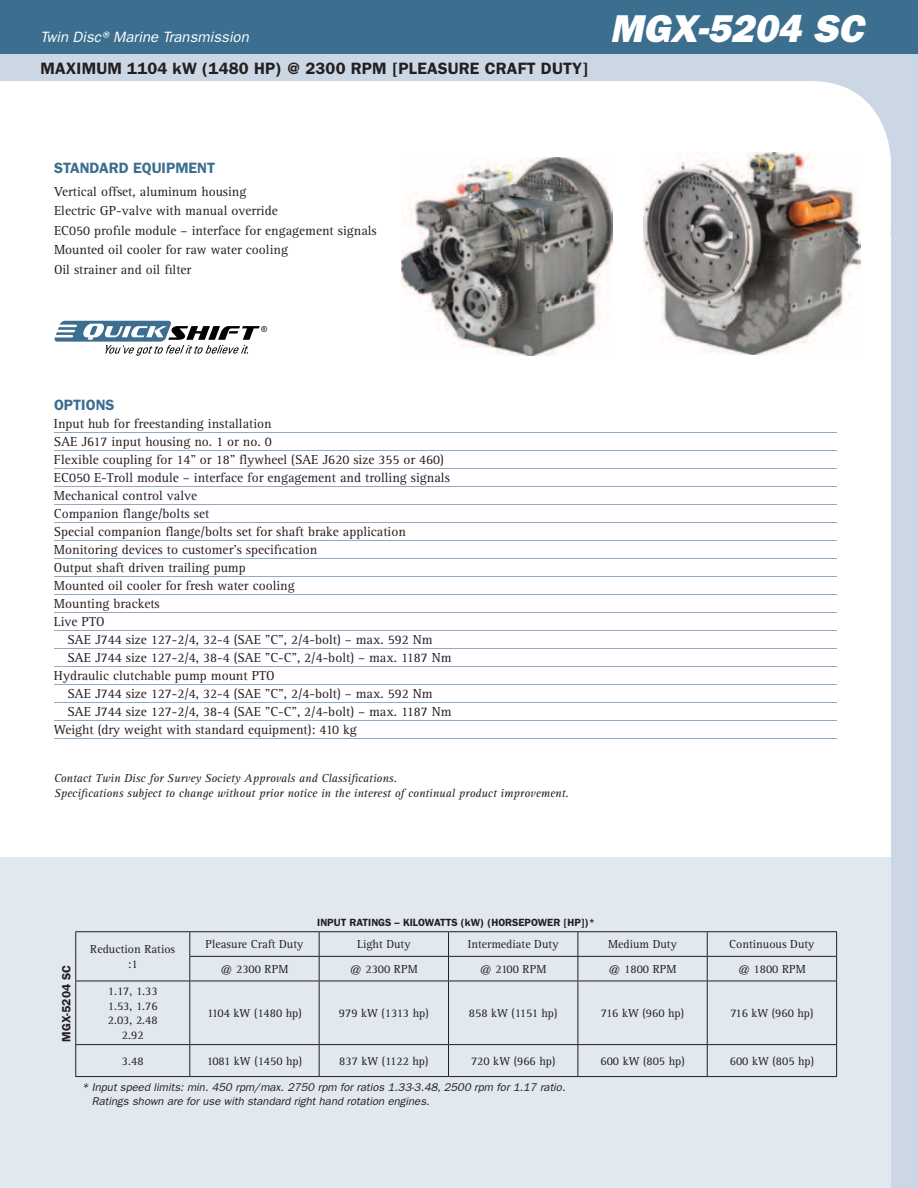
<style>
.page{position:relative;width:918px;height:1188px;background:#fff}
.page>*{position:absolute;margin:0;border:0;box-sizing:border-box;transform-origin:0 0}
.t1{font:italic 800 39px "Franklin Gothic";color:#fff}
.t2{font:600 16.5px "Franklin Gothic";letter-spacing:.01em;color:#231f20}
.t3{font:italic 15px "Franklin Gothic";color:#fff}
.t4{font:600 15px "Franklin Gothic";color:#3b6e8f}
.t5{font:13.5px/18px "Rotis Serif";color:#231f20}
.t6{font:12px/14.4px "Rotis Serif";color:#231f20;text-align:center}
.t7{font:italic 12px/15px "Rotis Serif";color:#231f20}
.t8{font:600 12px "Franklin Gothic";color:#231f20}
.t9{font:italic 11.25px/13.5px "Franklin Gothic";color:#231f20}
.t10{font:600 10.5px "Franklin Gothic";color:#231f20}
</style>
<div class="page">
<div style="left:0;top:858px;width:903px;height:330px;background:#e2e8f0"></div>
<div style="left:891px;top:54px;width:27px;height:1134px;background:#cbd7e4"></div>
<div style="left:736px;top:74px;width:182px;height:161px;background:#cbd7e4"></div>
<div style="left:0;top:27px;width:918px;height:54px;background:#cbd7e4"></div>
<div style="left:0;top:0;width:918px;height:54px;background:#3b6e8f"></div>
<div style="left:652px;top:81px;width:239px;height:224px;background:#fff;border-radius:81px"></div>
<hr style="left:54px;top:432px;width:783px;height:1px;background:#8fabc3">
<hr style="left:54px;top:450px;width:783px;height:1px;background:#8fabc3">
<hr style="left:54px;top:468px;width:783px;height:1px;background:#8fabc3">
<hr style="left:54px;top:486px;width:783px;height:1px;background:#8fabc3">
<hr style="left:54px;top:504px;width:783px;height:1px;background:#8fabc3">
<hr style="left:54px;top:522px;width:783px;height:1px;background:#8fabc3">
<hr style="left:54px;top:540px;width:783px;height:1px;background:#8fabc3">
<hr style="left:54px;top:558px;width:783px;height:1px;background:#8fabc3">
<hr style="left:54px;top:576px;width:783px;height:1px;background:#8fabc3">
<hr style="left:54px;top:594px;width:783px;height:1px;background:#8fabc3">
<hr style="left:54px;top:612px;width:783px;height:1px;background:#8fabc3">
<hr style="left:54px;top:630px;width:783px;height:1px;background:#8fabc3">
<hr style="left:54px;top:648px;width:783px;height:1px;background:#8fabc3">
<hr style="left:54px;top:666px;width:783px;height:1px;background:#8fabc3">
<hr style="left:54px;top:684px;width:783px;height:1px;background:#8fabc3">
<hr style="left:54px;top:702px;width:783px;height:1px;background:#8fabc3">
<hr style="left:54px;top:720px;width:783px;height:1px;background:#8fabc3">
<hr style="left:54px;top:738px;width:783px;height:1px;background:#8fabc3">
<img style="left:644px;top:153px;width:216px;height:201px">
<img style="left:402px;top:158px;width:211px;height:198px">
<svg style="left:54px;top:321px;width:213px;height:35px"></svg>
<hr style="left:75px;top:931px;width:115px;height:1px;background:#231f20">
<hr style="left:190px;top:931px;width:129px;height:1px;background:#231f20">
<hr style="left:319px;top:931px;width:130px;height:1px;background:#231f20">
<hr style="left:449px;top:931px;width:129px;height:1px;background:#231f20">
<hr style="left:578px;top:931px;width:129px;height:1px;background:#231f20">
<hr style="left:707px;top:931px;width:130px;height:1px;background:#231f20">
<svg style="left:75px;top:932px;width:1px;height:49px"></svg>
<hr style="left:189px;top:956px;width:130px;height:1px;background:#231f20">
<svg style="left:189px;top:932px;width:1px;height:49px"></svg>
<hr style="left:319px;top:956px;width:130px;height:1px;background:#231f20">
<svg style="left:319px;top:932px;width:1px;height:49px"></svg>
<hr style="left:449px;top:956px;width:129px;height:1px;background:#231f20">
<svg style="left:448px;top:932px;width:1px;height:49px"></svg>
<hr style="left:578px;top:956px;width:129px;height:1px;background:#231f20">
<svg style="left:578px;top:932px;width:1px;height:49px"></svg>
<hr style="left:707px;top:956px;width:130px;height:1px;background:#231f20">
<svg style="left:707px;top:932px;width:1px;height:49px"></svg>
<svg style="left:836px;top:932px;width:1px;height:49px"></svg>
<hr style="left:75px;top:981px;width:115px;height:1px;background:#231f20">
<hr style="left:75px;top:981px;width:1px;height:63px;background:#231f20">
<hr style="left:190px;top:981px;width:129px;height:1px;background:#231f20">
<hr style="left:189px;top:981px;width:1px;height:63px;background:#231f20">
<hr style="left:319px;top:981px;width:130px;height:1px;background:#231f20">
<hr style="left:319px;top:981px;width:1px;height:63px;background:#231f20">
<hr style="left:449px;top:981px;width:129px;height:1px;background:#231f20">
<hr style="left:448px;top:981px;width:1px;height:63px;background:#231f20">
<hr style="left:578px;top:981px;width:129px;height:1px;background:#231f20">
<hr style="left:578px;top:981px;width:1px;height:63px;background:#231f20">
<hr style="left:707px;top:981px;width:130px;height:1px;background:#231f20">
<hr style="left:707px;top:981px;width:1px;height:63px;background:#231f20">
<hr style="left:836px;top:981px;width:1px;height:63px;background:#231f20">
<hr style="left:75px;top:1044px;width:115px;height:1px;background:#231f20">
<hr style="left:75px;top:1045px;width:1px;height:31px;background:#231f20">
<hr style="left:190px;top:1044px;width:129px;height:1px;background:#231f20">
<hr style="left:189px;top:1045px;width:1px;height:31px;background:#231f20">
<hr style="left:319px;top:1044px;width:130px;height:1px;background:#231f20">
<hr style="left:319px;top:1045px;width:1px;height:31px;background:#231f20">
<hr style="left:449px;top:1044px;width:129px;height:1px;background:#231f20">
<hr style="left:448px;top:1045px;width:1px;height:31px;background:#231f20">
<hr style="left:578px;top:1044px;width:129px;height:1px;background:#231f20">
<hr style="left:578px;top:1045px;width:1px;height:31px;background:#231f20">
<hr style="left:707px;top:1044px;width:130px;height:1px;background:#231f20">
<hr style="left:707px;top:1045px;width:1px;height:31px;background:#231f20">
<hr style="left:836px;top:1045px;width:1px;height:31px;background:#231f20">
<hr style="left:75px;top:1076px;width:115px;height:1px;background:#231f20">
<hr style="left:190px;top:1076px;width:129px;height:1px;background:#231f20">
<hr style="left:319px;top:1076px;width:130px;height:1px;background:#231f20">
<hr style="left:449px;top:1076px;width:129px;height:1px;background:#231f20">
<hr style="left:578px;top:1076px;width:129px;height:1px;background:#231f20">
<hr style="left:707px;top:1076px;width:130px;height:1px;background:#231f20">
<p class="t3" style="left:40px;top:28px;width:210px">Twin Disc® Marine Transmission</p>
<p class="t2" style="left:40px;top:59px;width:549px">MAXIMUM 1104 KW (1480 HP) @ 2300 RPM [PLEASURE CRAFT DUTY]</p>
<h1 class="t1" style="left:610px;top:6px;width:256px">MGX-5204 SC</h1>
<p class="t4" style="left:54px;top:159px;width:162px">STANDARD EQUIPMENT</p>
<p class="t5" style="left:54px;top:182px;width:324px;line-height:19.5px">Vertical offset, aluminum housing<br>Electric GP-valve with manual override<br>EC050 profile module – interface for engagement signals Mounted oil cooler for raw water cooling<br>Oil strainer and oil filter</p>
<p class="t4" style="left:54px;top:396px;width:62px">OPTIONS</p>
<p class="t5" style="left:54px;top:415px;width:397px">Input hub for freestanding installation<br>SAE J617 input housing no. 1 or no. 0<br>Flexible coupling for 14" or 18" flywheel (SAE J620 size 355 or 460)<br>EC050 E-Troll module – interface for engagement and trolling signals Mechanical control valve<br>Companion flange/bolts set<br>Special companion flange/bolts set for shaft brake application Monitoring devices to customer's specification<br>Output shaft driven trailing pump<br>Mounted oil cooler for fresh water cooling<br>Mounting brackets<br>Live PTO</p>
<p class="t5" style="left:67px;top:631px;width:367px">SAE J744 size 127-2/4, 32-4 (SAE "C", 2/4-bolt) – max. 592 Nm</p>
<p class="t5" style="left:67px;top:649px;width:385px">SAE J744 size 127-2/4, 38-4 (SAE "C-C", 2/4-bolt) – max. 1187 Nm</p>
<p class="t5" style="left:54px;top:667px;width:222px">Hydraulic clutchable pump mount PTO</p>
<p class="t5" style="left:67px;top:685px;width:367px">SAE J744 size 127-2/4, 32-4 (SAE "C", 2/4-bolt) – max. 592 Nm</p>
<p class="t5" style="left:67px;top:703px;width:385px">SAE J744 size 127-2/4, 38-4 (SAE "C-C", 2/4-bolt) – max. 1187 Nm</p>
<p class="t5" style="left:54px;top:721px;width:304px">Weight (dry weight with standard equipment): 410 kg</p>
<p class="t7" style="left:54px;top:771px;width:516px">Contact Twin Disc for Survey Society Approvals and Classifications.<br>Specifications subject to change without prior notice in the interest of continual product improvement.</p>
<p class="t10" style="left:317px;top:916px;width:104px">IN PUT RATINGS – KILOW</p>
<p class="t10" style="left:434px;top:916px;width:13px">ATTS</p>
<p class="t10" style="left:461px;top:916px;width:38px">(KW) (HORSE</p>
<p class="t10" style="left:525px;top:916px;width:15px">POWER</p>
<p class="t10" style="left:563px;top:916px;width:33px">[HP])*</p>
<p class="t8" style="left:59px;top:1042px;width:78px;rotate:-90deg">MGX-5204 SC</p>
<p class="t6" style="left:90px;top:942px;width:86px;line-height:15.1px">Reduction Ratios :1</p>
<p class="t6" style="left:206px;top:937px;width:99px">Pleasure Craft Duty</p>
<p class="t6" style="left:357px;top:937px;width:55px">Light Duty</p>
<p class="t6" style="left:468px;top:937px;width:92px">Intermediate Duty</p>
<p class="t6" style="left:608px;top:937px;width:70px">Medium Duty</p>
<p class="t6" style="left:729px;top:937px;width:87px">Continuous Duty</p>
<p class="t6" style="left:221px;top:962px;width:69px">@ 2300 RPM</p>
<p class="t6" style="left:350px;top:962px;width:69px">@ 2300 RPM</p>
<p class="t6" style="left:480px;top:962px;width:68px">@ 2100 RPM</p>
<p class="t6" style="left:609px;top:962px;width:69px">@ 1800 RPM</p>
<p class="t6" style="left:738px;top:962px;width:69px">@ 1800 RPM</p>
<p class="t6" style="left:108px;top:985px;width:51px">1.17, 1.33<br>1.53, 1.76<br>2.03, 2.48<br>2.92</p>
<p class="t6" style="left:207px;top:1006px;width:96px">1104 kW (1480 hp)</p>
<p class="t6" style="left:339px;top:1006px;width:91px">979 kW (1313 hp)</p>
<p class="t6" style="left:469px;top:1006px;width:90px">858 kW (1151 hp)</p>
<p class="t6" style="left:601px;top:1006px;width:85px">716 kW (960 hp)</p>
<p class="t6" style="left:730px;top:1006px;width:85px">716 kW (960 hp)</p>
<p class="t6" style="left:122px;top:1054px;width:23px">3.48</p>
<p class="t6" style="left:207px;top:1054px;width:97px">1081 kW (1450 hp)</p>
<p class="t6" style="left:339px;top:1054px;width:91px">837 kW (1122 hp)</p>
<p class="t6" style="left:471px;top:1054px;width:86px">720 kW (966 hp)</p>
<p class="t6" style="left:600px;top:1054px;width:86px">600 kW (805 hp)</p>
<p class="t6" style="left:730px;top:1054px;width:86px">600 kW (805 hp)</p>
<p class="t9" style="left:92px;top:1081px;width:475px;text-indent:-10px">* Input speed limits: min. 450 rpm/max. 2750 rpm for ratios 1.33-3.48, 2500 rpm for 1.17 ratio.<br>Ratings shown are for use with standard right hand rotation engines.</p>
</div>
